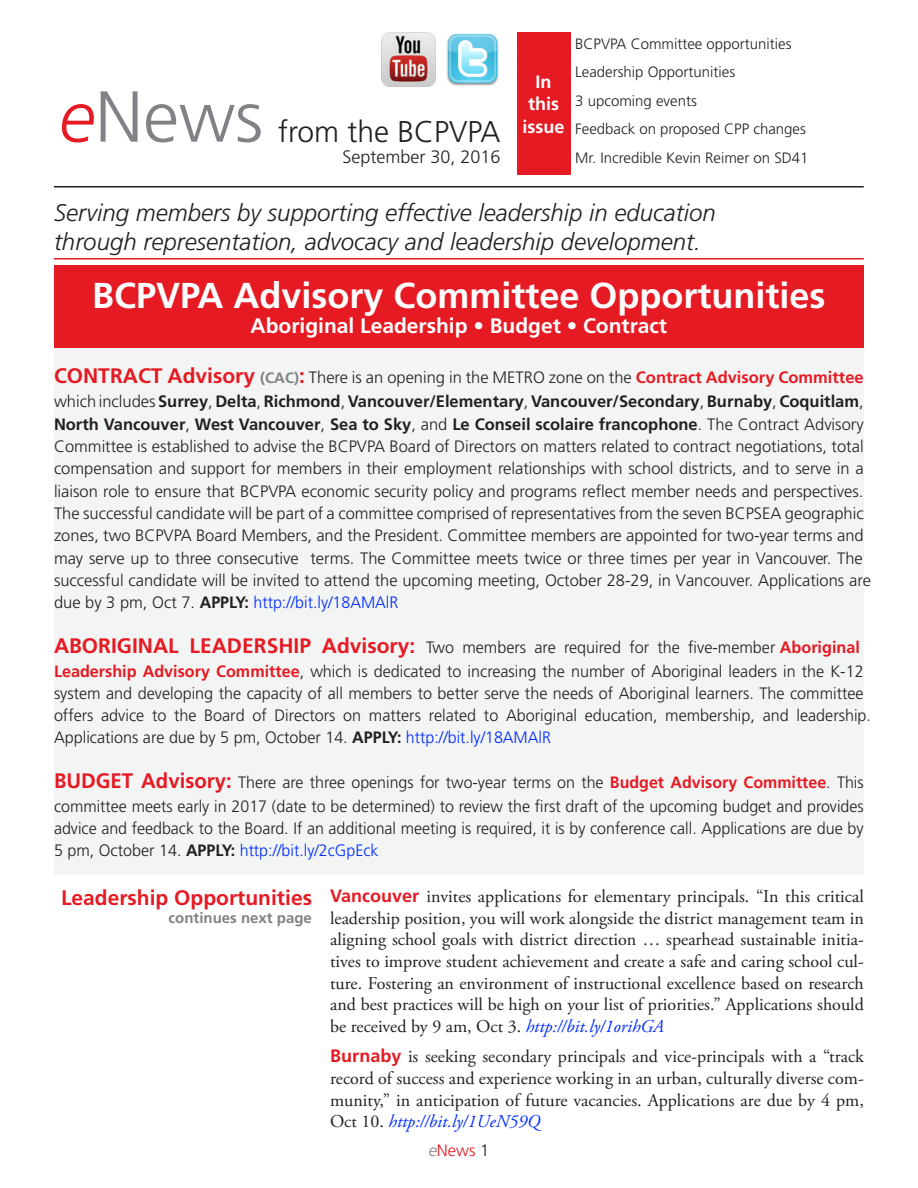
<style>
.page{position:relative;width:918px;height:1188px;background:#fff}
.page>*{position:absolute;margin:0;border:0;box-sizing:border-box;transform-origin:0 0}
.t1{font:300 72px "Frutiger LT Std";color:#808285}
.t2{font:700 36px "Frutiger LT Std";color:#fff}
.t3{font:300 30px "Frutiger LT Std";color:#231f20}
.t4{font:italic 300 24px "Frutiger LT Std";color:#231f20}
.t5{font:700 21px "Frutiger LT Std";color:#fff}
.t6{font:700 21px "Frutiger LT Std";color:#e51a23}
.t7{font:18px/21.6px "Adobe Garamond Pro";color:#231f20;text-align:justify}
.t8{font:300 18px "Frutiger LT Std";color:#231f20}
.t9{font:700 18px "Frutiger LT Std";color:#fff}
.t10{font:300 16.5px/22.4px "Frutiger LT Std";color:#231f20}
.t11{font:700 16.5px/24.3px "Frutiger LT Std";color:#231f20}
.t12{font:300 16.5px "Frutiger LT Std";color:#e51a23}
.t13{font:300 15px "Frutiger LT Std";color:#231f20}
.t14{font:700 15px "Frutiger LT Std";color:#808285}
.s1{font-style:italic;color:#e51a23}
.s2{font-size:21px;color:#e51a23}
.s3{font-size:15px;color:#808285}
.s4{font-weight:300}
.s5{color:#e51a23}
.s6{font-weight:700}
.s7{color:#002bff}
.s8{font-weight:700;font-size:21px;color:#e51a23}
.s9{font-weight:700;color:#e51a23}
.s10{font-family:"Frutiger LT Std";font-weight:700;color:#e51a23}
.s11{font-style:italic;color:#002bff}
.s12{font-style:italic;color:#808285}
.s13{color:#231f20}
</style>
<div class="page">
<hr style="left:54px;top:186px;width:810px;height:2px;background:#231f20">
<img style="left:447px;top:33px;width:52px;height:53px">
<img style="left:381px;top:32px;width:54px;height:54px">
<div style="left:517px;top:32px;width:53px;height:143px;background:#e51a23"></div>
<hr style="left:54px;top:258px;width:810px;height:2px;background:#e51a23">
<div style="left:54px;top:348px;width:810px;height:527px;background:#f3f4f4"></div>
<div style="left:54px;top:266px;width:810px;height:82px;background:#e51a23"></div>
<h1 class="t1" style="left:59px;top:76px;width:206px"><span class="s1">e</span>News</h1>
<h3 class="t3" style="left:278px;top:114px;width:224px">from the BCPVPA</h3>
<p class="t8" style="left:342px;top:147px;width:160px">September 30, 2016</p>
<p class="t9" style="left:536px;top:71px;width:18px">In</p>
<p class="t9" style="left:528px;top:93px;width:32px">this</p>
<p class="t9" style="left:523px;top:116px;width:43px">issue</p>
<p class="t13" style="left:575px;top:35px;width:218px">BCPVPA Committee opportunities</p>
<p class="t13" style="left:575px;top:63px;width:162px">Leadership Opportunities</p>
<p class="t13" style="left:575px;top:92px;width:123px">3 upcoming events</p>
<p class="t13" style="left:575px;top:120px;width:232px">Feedback on proposed CPP changes</p>
<p class="t13" style="left:575px;top:149px;width:235px">Mr. Incredible Kevin Reimer on SD41</p>
<p class="t4" style="left:54px;top:199px;width:663px">Serving members by supporting effective leadership in education</p>
<p class="t4" style="left:54px;top:228px;width:648px">through representation, advocacy and leadership development.</p>
<p class="t2" style="left:92px;top:274px;width:735px">BCPVPA Advisory Committee Opportunities</p>
<p class="t5" style="left:251px;top:313px;width:418px">Aboriginal Leadership • Budget • Contract</p>
<p class="t11" style="left:54px;top:365px;width:811px"><span class="s2">CONTRACT Advisory</span> <span class="s3">(CAC)</span><span class="s2">:</span> <span class="s4">There is an opening in the METRO zone on the</span> <span class="s5">Contract Advisory Committee </span><span class="s4">which includes</span> Surrey<span class="s4">,</span> Delta<span class="s4">,</span> Richmond<span class="s4">,</span>Vancouver/Elementary<span class="s4">,</span>Vancouver/Secondary<span class="s4">,</span> Burnaby<span class="s4">,</span> Coquitlam<span class="s4">,</span></p>
<p class="t10" style="left:54px;top:413px;width:819px"><span class="s6">North Vancouver</span>, <span class="s6">West Vancouver</span>, <span class="s6">Sea to Sky</span>, and <span class="s6">Le Conseil scolaire francophone</span>. The Contract Advisory Committee is established to advise the BCPVPA Board of Directors on matters related to contract negotiations, total compensation and support for members in their employment relationships with school districts, and to serve in a liaison role to ensure that BCPVPA economic security policy and programs reflect member needs and perspectives.<br>The successful candidate will be part of a committee comprised of representatives from the seven BCPSEA geographic zones, two BCPVPA Board Members, and the President. Committee members are appointed for two-year terms and may serve up to three consecutive terms. The Committee meets twice or three times per year in Vancouver. The successful candidate will be invited to attend the upcoming meeting, October 28-29, in Vancouver. Applications are due by 3 pm, Oct 7. <span class="s6">APPLY:</span> <span class="s7">http://bit.ly/18AMAlR</span></p>
<p class="t10" style="left:54px;top:636px;width:811px;line-height:24px"><span class="s8">ABORIGINAL LEADERSHIP Advisory:</span> Two members are required for the five-member <span class="s9">Aboriginal<br>Leadership Advisory Committee</span>, which is dedicated to increasing the number of Aboriginal leaders in the K-12</p>
<p class="t10" style="left:54px;top:683px;width:819px">system and developing the capacity of all members to better serve the needs of Aboriginal learners. The committee offers advice to the Board of Directors on matters related to Aboriginal education, membership, and leadership.<br>Applications are due by 5 pm, October 14. <span class="s6">APPLY:</span> <span class="s7">http://bit.ly/18AMAlR</span></p>
<p class="t10" style="left:54px;top:771px;width:811px;line-height:23.9px"><span class="s8">BUDGET Advisory:</span> There are three openings for two-year terms on the <span class="s9">Budget Advisory Committee</span>. This committee meets early in 2017 (date to be determined) to review the first draft of the upcoming budget and provides</p>
<p class="t10" style="left:54px;top:817px;width:811px;line-height:21.9px">advice and feedback to the Board. If an additional meeting is required, it is by conference call. Applications are due by<br>5 pm, October 14. <span class="s6">APPLY:</span> <span class="s7">http://bit.ly/2cGpEck</span></p>
<p class="t6" style="left:61px;top:885px;width:252px">Leadership Opportunities</p>
<p class="t14" style="left:169px;top:908px;width:145px">continues next page</p>
<p class="t7" style="left:330px;top:886px;width:535px"><span class="s10">Vancouver</span> invites applications for elementary principals. “In this critical leadership position, you will work alongside the district management team in aligning school goals with district direction … spearhead sustainable initia&shy;tives to improve student achievement and create a safe and caring school cul&shy;ture. Fostering an environment of instructional excellence based on research and best practices will be high on your list of priorities.” Applications should be received by 9 am, Oct 3. <span class="s11">http://bit.ly/1orihGA</span></p>
<p class="t7" style="left:330px;top:1047px;width:535px"><span class="s10">Burnaby</span> is seeking secondary principals and vice-principals with a “track record of success and experience working in an urban, culturally diverse com&shy;munity,” in anticipation of future vacancies. Applications are due by 4 pm, Oct 10. <span class="s11">http://bit.ly/1UeN59Q</span></p>
<p class="t12" style="left:429px;top:1141px;width:62px"><span class="s12">e</span>News <span class="s13">1</span></p>
</div>
